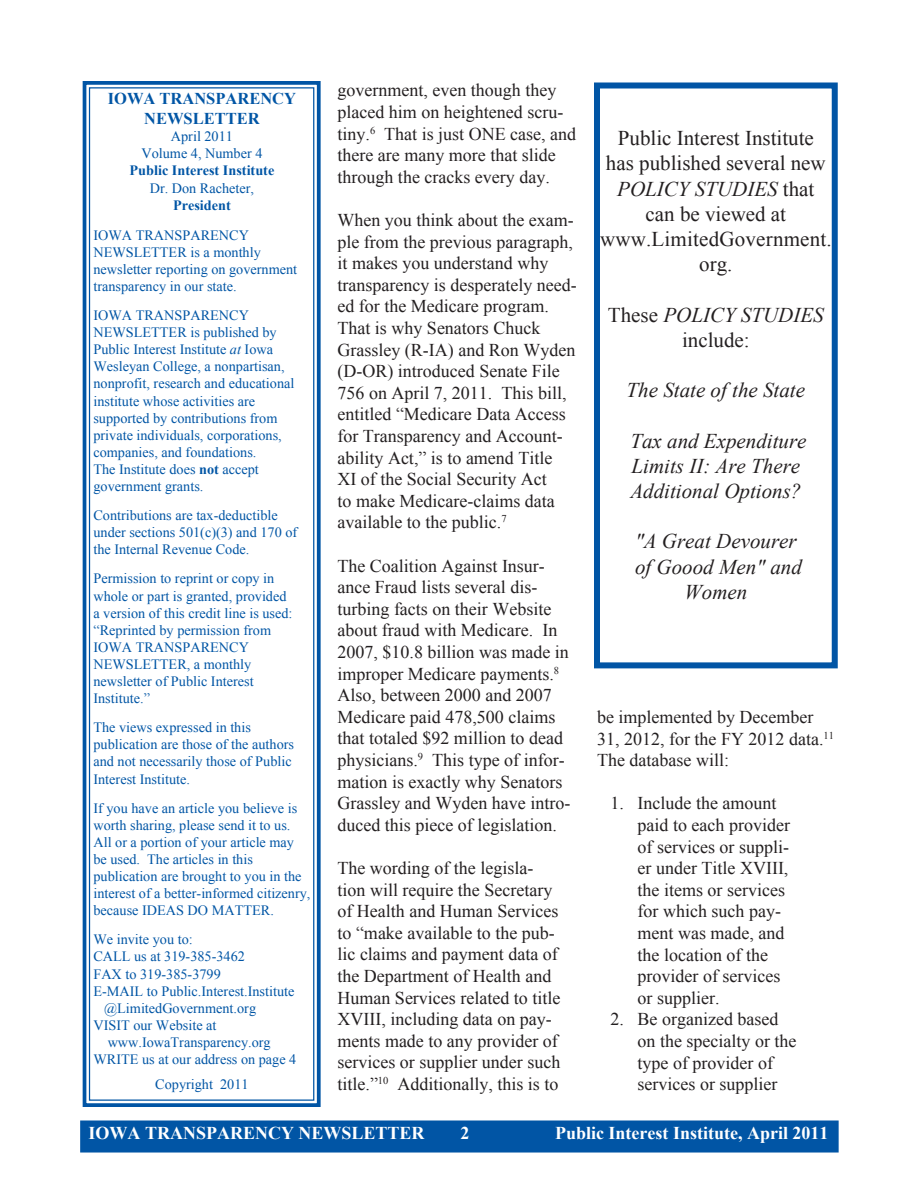
<style>
.page{position:relative;width:918px;height:1188px;background:#fff}
.page>*{position:absolute;margin:0;border:0;box-sizing:border-box;transform-origin:0 0}
.t1{font:21px/25.2px "Times New Roman";color:#231f20;text-align:center}
.t2{font:italic 21px/25.2px "Times New Roman";color:#231f20}
.t3{font:18px/21.6px "Times New Roman";color:#231f20}
.t4{font:700 18px "Times New Roman";color:#fff}
.t5{font:700 16.5px/19.8px "Times New Roman";color:#0155a5;text-align:center}
.t6{font:14.25px/17.1px "Times New Roman";color:#0155a5}
.t7{font:700 14.25px "Times New Roman";color:#0155a5}
.s1{font-style:italic}
.s2{font-weight:700}
</style>
<div class="page">
<div style="left:81px;top:1121px;width:757px;height:31px;background:#0155a5"></div>
<div style="left:80px;top:1120px;width:759px;height:33px;border:2px solid #0155a5"></div>
<svg style="left:82px;top:81px;width:239px;height:1026px"></svg>
<div style="left:89px;top:87px;width:225px;height:1014px;border:1px solid #0155a5"></div>
<div style="left:594px;top:82px;width:244px;height:586px;border:6px solid #0155a5"></div>
<p class="t5" style="left:108px;top:88px;width:190px">IOWA TRANSPARENCY<br>NEWSLETTER</p>
<p class="t6" style="left:141px;top:128px;width:123px;text-align:center">April 2011<br>Volume 4, Number 4</p>
<p class="t7" style="left:130px;top:161px;width:146px">Public Interest Institute</p>
<p class="t6" style="left:150px;top:179px;width:106px">Dr. Don Racheter,</p>
<p class="t7" style="left:173px;top:195px;width:59px">President</p>
<p class="t6" style="left:93px;top:226px;width:205px">IOWA TRANSPARENCY<br>NEWSLETTER is a monthly newsletter reporting on government transparency in our state.</p>
<p class="t6" style="left:93px;top:306px;width:203px">IOWA TRANSPARENCY<br>NEWSLETTER is published by<br>Public Interest Institute <span class="s1">at</span> Iowa<br>Wesleyan College, a nonpartisan, nonprofit, research and educational institute whose activities are supported by contributions from private individuals, corporations, companies, and foundations.<br>The Institute does <span class="s2">not</span> accept government grants.</p>
<p class="t6" style="left:93px;top:507px;width:205px">Contributions are tax-deductible under sections 501(c)(3) and 170 of the Internal Revenue Code.</p>
<p class="t6" style="left:93px;top:570px;width:201px">Permission to reprint or copy in whole or part is granted, provided a version of this credit line is used: “Reprinted by permission from<br>IOWA TRANSPARENCY<br>NEWSLETTER, a monthly newsletter of Public Interest<br>Institute.”</p>
<p class="t6" style="left:93px;top:719px;width:202px">The views expressed in this publication are those of the authors and not necessarily those of Public<br>Interest Institute.</p>
<p class="t6" style="left:93px;top:799px;width:219px">If you have an article you believe is worth sharing, please send it to us.<br>All or a portion of your article may be used. The articles in this publication are brought to you in the interest of a better-informed citizenry, because IDEAS DO MATTER.</p>
<p class="t6" style="left:93px;top:931px;width:101px">We invite you to:</p>
<p class="t6" style="left:93px;top:948px;width:153px">CALL us at 319-385-3462</p>
<p class="t6" style="left:93px;top:965px;width:129px">FAX to 319-385-3799</p>
<p class="t6" style="left:93px;top:982px;width:203px">E-MAIL to Public.Interest.Institute</p>
<p class="t6" style="left:104px;top:999px;width:154px">@LimitedGovernment.org</p>
<p class="t6" style="left:93px;top:1016px;width:125px">VISIT our Website at</p>
<p class="t6" style="left:108px;top:1033px;width:165px">www.IowaTransparency.org</p>
<p class="t6" style="left:93px;top:1050px;width:205px">WRITE us at our address on page 4</p>
<p class="t6" style="left:155px;top:1075px;width:95px">Copyright 2011</p>
<p class="t3" style="left:338px;top:79px;width:240px">government, even though they placed him on heightened scru&shy;tiny.<sup>6</sup> That is just ONE case, and there are many more that slide through the cracks every day.</p>
<p class="t3" style="left:338px;top:209px;width:241px">When you think about the exam&shy;ple from the previous paragraph, it makes you understand why transparency is desperately need&shy;ed for the Medicare program.<br>That is why Senators Chuck<br>Grassley (R-IA) and Ron Wyden (D-OR) introduced Senate File<br>756 on April 7, 2011. This bill, entitled “Medicare Data Access for Transparency and Account&shy;ability Act,” is to amend Title<br>XI of the Social Security Act<br>to make Medicare-claims data available to the public.<sup>7</sup></p>
<p class="t3" style="left:338px;top:555px;width:234px">The Coalition Against Insur&shy;ance Fraud lists several dis&shy;turbing facts on their Website about fraud with Medicare. In<br>2007, $10.8 billion was made in improper Medicare payments.<sup>8<br></sup>Also, between 2000 and 2007<br>Medicare paid 478,500 claims that totaled $92 million to dead physicians.<sup>9</sup> This type of infor&shy;mation is exactly why Senators<br>Grassley and Wyden have intro&shy;duced this piece of legislation.</p>
<p class="t3" style="left:338px;top:857px;width:224px">The wording of the legisla&shy;tion will require the Secretary of Health and Human Services to “make available to the pub&shy;lic claims and payment data of the Department of Health and<br>Human Services related to title<br>XVIII, including data on pay&shy;ments made to any provider of services or supplier under such title.”<sup>10</sup> Additionally, this is to</p>
<p class="t1" style="left:600px;top:125px;width:233px">Public Interest Institute<br>has published several new<br><span class="s1">POLICY STUDIES</span> that<br>can be viewed at www.LimitedGovernment. org.</p>
<p class="t1" style="left:608px;top:302px;width:217px">These <span class="s1">POLICY STUDIES </span>include:</p>
<p class="t2" style="left:627px;top:377px;width:180px">The State of the State</p>
<p class="t2" style="left:630px;top:427px;width:178px">Tax and Expenditure<br>Limits II: Are There<br>Additional Options?</p>
<p class="t2" style="left:635px;top:528px;width:168px;text-align:center">"A Great Devourer of Goood Men" and<br>Women</p>
<p class="t3" style="left:597px;top:706px;width:238px">be implemented by December<br>31, 2012, for the FY 2012 data.<sup>11<br></sup>The database will:</p>
<p class="t3" style="left:638px;top:792px;width:154px;text-indent:-27px">1. Include the amount paid to each provider of services or suppli&shy;er under Title XVIII, the items or services for which such pay&shy;ment was made, and the location of the provider of services or supplier.</p>
<p class="t3" style="left:638px;top:1008px;width:160px;text-indent:-27px">2. Be organized based on the specialty or the type of provider of services or supplier</p>
<p class="t4" style="left:89px;top:1121px;width:338px">IOWA TRANSPARENCY NEWSLETTER</p>
<p class="t4" style="left:555px;top:1121px;width:265px">Public Interest Institute, April 2011</p>
</div>
